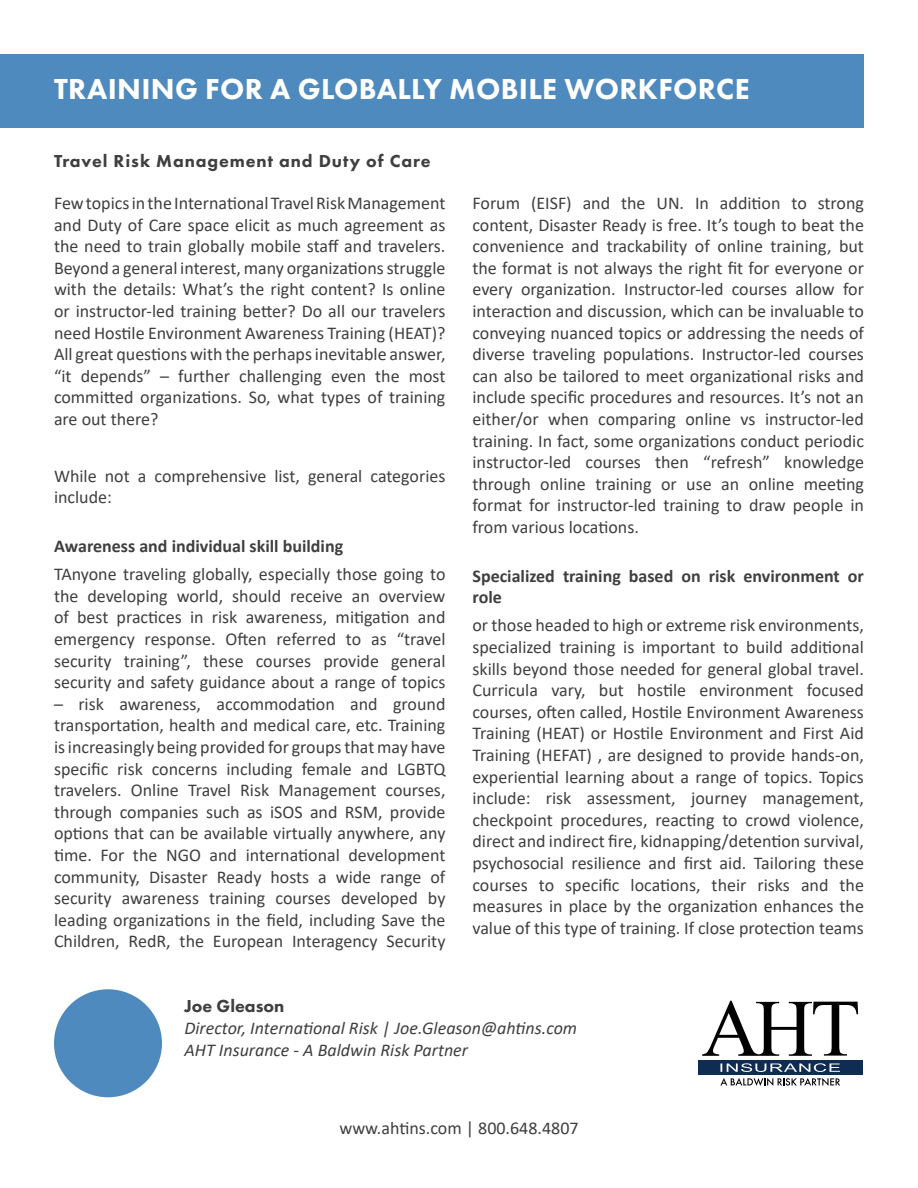
<style>
.page{position:relative;width:918px;height:1188px;background:#fff}
.page>*{position:absolute;margin:0;border:0;box-sizing:border-box;transform-origin:0 0}
.t1{font:800 30px "Futura PT";letter-spacing:.01em;color:#fff}
.t2{font:18px/21.6px "Calibri";color:#3f3f3f;text-align:justify}
.t3{font:700 18px/21.6px "Calibri";color:#3f3f3f}
.t4{font:italic 18px/21.6px "Calibri";color:#3f3f3f}
.t5{font:800 18px "Futura PT";letter-spacing:.05em;color:#3f3f3f}
.t6{font:800 18px "Futura PT";color:#3f3f3f}
</style>
<div class="page">
<div style="left:0;top:54px;width:864px;height:73px;background:#4e8abe"></div>
<svg style="left:720px;top:1078px;width:120px;height:8px"></svg>
<img style="left:702px;top:1001px;width:156px;height:55px">
<div style="left:698px;top:1060px;width:165px;height:15px;background:#0f2d52"></div>
<img style="left:720px;top:1063px;width:120px;height:9px">
<div style="left:54px;top:989px;width:108px;height:108px;background:#4e8abe;border-radius:50%"></div>
<h1 class="t1" style="left:54px;top:71px;width:697px">TRAINING FOR A GLOBALLY MOBILE WORKFORCE</h1>
<p class="t5" style="left:54px;top:150px;width:378px">Travel Risk Management and Duty of Care</p>
<p class="t2" style="left:54px;top:192px;width:393px">Few topics in the International Travel Risk Management and Duty of Care space elicit as much agreement as the need to train globally mobile staff and travelers.<br>Beyond a general interest, many organizations struggle with the details: What’s the right content? Is online or instructor-led training better? Do all our travelers need Hostile Environment Awareness Training (HEAT)?<br>All great questions with the perhaps inevitable answer, “it depends” – further challenging even the most committed organizations. So, what types of training are out there?</p>
<p class="t2" style="left:54px;top:464px;width:393px">While not a comprehensive list, general categories include:</p>
<p class="t3" style="left:54px;top:535px;width:291px">Awareness and individual skill building</p>
<p class="t2" style="left:54px;top:563px;width:393px">TAnyone traveling globally, especially those going to the developing world, should receive an overview of best practices in risk awareness, mitigation and emergency response. Often referred to as “travel security training”, these courses provide general security and safety guidance about a range of topics</p>
<p class="t2" style="left:54px;top:693px;width:393px">– risk awareness, accommodation and ground transportation, health and medical care, etc. Training is increasingly being provided for groups that may have specific risk concerns including female and LGBTQ travelers. Online Travel Risk Management courses, through companies such as iSOS and RSM, provide options that can be available virtually anywhere, any time. For the NGO and international development community, Disaster Ready hosts a wide range of security awareness training courses developed by leading organizations in the field, including Save the Children, RedR, the European Interagency Security</p>
<p class="t2" style="left:472px;top:192px;width:393px">Forum (EISF) and the UN. In addition to strong content, Disaster Ready is free. It’s tough to beat the convenience and trackability of online training, but the format is not always the right fit for everyone or every organization. Instructor-led courses allow for interaction and discussion, which can be invaluable to conveying nuanced topics or addressing the needs of diverse traveling populations. Instructor-led courses can also be tailored to meet organizational risks and include specific procedures and resources. It’s not an either/or when comparing online vs instructor-led training. In fact, some organizations conduct periodic instructor-led courses then “refresh” knowledge through online training or use an online meeting format for instructor-led training to draw people in from various locations.</p>
<p class="t3" style="left:472px;top:565px;width:393px">Specialized training based on risk environment or role</p>
<p class="t2" style="left:472px;top:614px;width:393px">or those headed to high or extreme risk environments, specialized training is important to build additional skills beyond those needed for general global travel.<br>Curricula vary, but hostile environment focused courses, often called, Hostile Environment Awareness Training (HEAT) or Hostile Environment and First Aid Training (HEFAT) , are designed to provide hands-on, experiential learning about a range of topics. Topics include: risk assessment, journey management, checkpoint procedures, reacting to crowd violence, direct and indirect fire, kidnapping/detention survival, psychosocial resilience and first aid. Tailoring these courses to specific locations, their risks and the measures in place by the organization enhances the value of this type of training. If close protection teams</p>
<p class="t6" style="left:184px;top:995px;width:102px">Joe Gleason</p>
<p class="t4" style="left:184px;top:1016px;width:394px">Director, International Risk | Joe.Gleason@ahtins.com<br>AHT Insurance - A Baldwin Risk Partner</p>
<p class="t2" style="left:339px;top:1117px;width:241px">www.ahtins.com | 800.648.4807</p>
</div>
